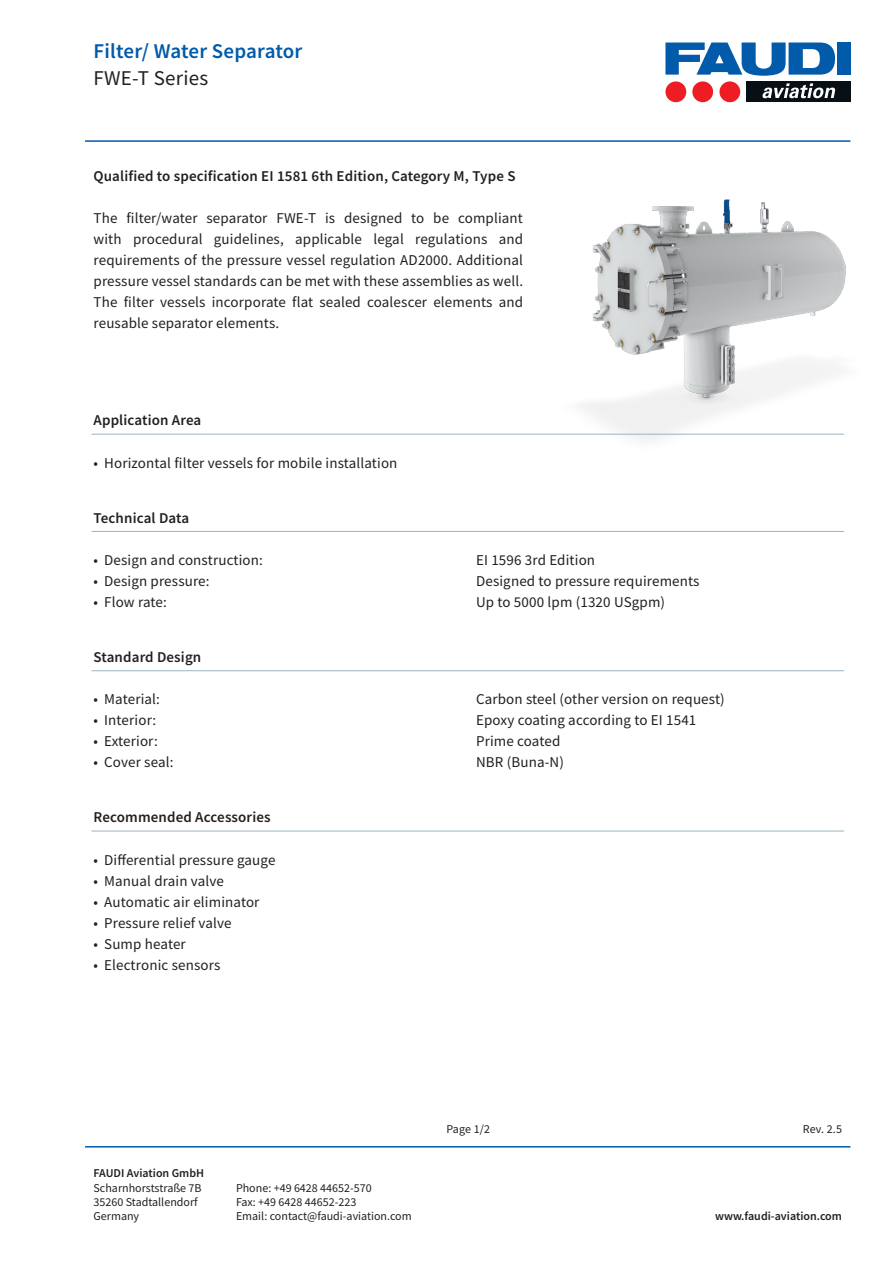
<style>
.page{position:relative;width:893px;height:1263px;background:#fff}
.page>*{position:absolute;margin:0;border:0;box-sizing:border-box;transform-origin:0 0}
.t1{font:600 21px "Source Sans Pro";letter-spacing:.01em;color:#015aaa}
.t2{font:21px "Source Sans Pro";letter-spacing:.01em;color:#231f20}
.Bodytext_Einzug_1_3{font:15px/21px "Source Sans Pro";letter-spacing:.01em;color:#231f20;text-align:justify}
.Features_Headline{font:600 15px "Source Sans Pro";letter-spacing:.01em;color:#231f20}
.Bodytext_Headline{font:600 15px "Source Sans Pro";letter-spacing:.01em;color:#231f20}
.t3{font:12px/14.4px "Source Sans Pro";color:#231f20}
.t4{font:600 12px "Source Sans Pro";color:#231f20}
</style>
<div class="page">
<hr style="left:85px;top:1146px;width:765px;height:1px;background:#015aaa">
<hr style="left:85px;top:140px;width:765px;height:2px;background:#015aaa">
<div style="left:719px;top:81px;width:21px;height:21px;background:#ee1d23;border-radius:50%"></div>
<div style="left:837px;top:43px;width:13px;height:32px;background:#015aaa"></div>
<svg style="left:665px;top:43px;width:170px;height:33px"></svg>
<div style="left:692px;top:81px;width:21px;height:21px;background:#ee1d23;border-radius:50%"></div>
<div style="left:665px;top:81px;width:21px;height:21px;background:#ee1d23;border-radius:50%"></div>
<div style="left:746px;top:81px;width:104px;height:21px;background:#071017"></div>
<svg style="left:762px;top:83px;width:73px;height:15px"></svg>
<img style="left:558px;top:140px;width:293px;height:301px">
<hr style="left:91px;top:434px;width:753px;height:1px;background:#9bb4bd">
<hr style="left:91px;top:531px;width:753px;height:1px;background:#9bb4bd">
<hr style="left:91px;top:670px;width:753px;height:1px;background:#9bb4bd">
<hr style="left:91px;top:831px;width:753px;height:1px;background:#9bb4bd">
<h1 class="t1" style="left:94px;top:38px;width:210px">Filter/ Water Separator</h1>
<h1 class="t2" style="left:94px;top:65px;width:116px">FWE-T Series</h1>
<p class="Bodytext_Headline" style="left:94px;top:166px;width:423px">Qualified to specification EI 1581 6th Edition, Category M, Type S</p>
<p class="Bodytext_Einzug_1_3" style="left:94px;top:208px;width:431px">The filter/water separator FWE-T is designed to be compliant with procedural guidelines, applicable legal regulations and requirements of the pressure vessel regulation AD2000. Additional pressure vessel standards can be met with these assemblies as well.</p>
<p class="Bodytext_Einzug_1_3" style="left:94px;top:292px;width:431px">The filter vessels incorporate flat sealed coalescer elements and reusable separator elements.</p>
<p class="Features_Headline" style="left:94px;top:411px;width:109px">Application Area</p>
<p class="Bodytext_Einzug_1_3" style="left:94px;top:452px;width:305px">• Horizontal filter vessels for mobile installation</p>
<p class="Features_Headline" style="left:94px;top:508px;width:97px">Technical Data</p>
<p class="Bodytext_Einzug_1_3" style="left:94px;top:549px;width:171px">• Design and construction:</p>
<p class="Bodytext_Einzug_1_3" style="left:476px;top:549px;width:121px">EI 1596 3rd Edition</p>
<p class="Bodytext_Einzug_1_3" style="left:94px;top:570px;width:118px">• Design pressure:</p>
<p class="Bodytext_Einzug_1_3" style="left:476px;top:570px;width:225px">Designed to pressure requirements</p>
<p class="Bodytext_Einzug_1_3" style="left:94px;top:591px;width:75px">• Flow rate:</p>
<p class="Bodytext_Einzug_1_3" style="left:476px;top:591px;width:191px">Up to 5000 lpm (1320 USgpm)</p>
<p class="Features_Headline" style="left:94px;top:647px;width:109px">Standard Design</p>
<p class="Bodytext_Einzug_1_3" style="left:94px;top:689px;width:68px">• Material:</p>
<p class="Bodytext_Einzug_1_3" style="left:476px;top:689px;width:250px">Carbon steel (other version on request)</p>
<p class="Bodytext_Einzug_1_3" style="left:94px;top:710px;width:64px">• Interior:</p>
<p class="Bodytext_Einzug_1_3" style="left:476px;top:710px;width:222px">Epoxy coating according to EI 1541</p>
<p class="Bodytext_Einzug_1_3" style="left:94px;top:731px;width:66px">• Exterior:</p>
<p class="Bodytext_Einzug_1_3" style="left:476px;top:731px;width:86px">Prime coated</p>
<p class="Bodytext_Einzug_1_3" style="left:94px;top:752px;width:81px">• Cover seal:</p>
<p class="Bodytext_Einzug_1_3" style="left:476px;top:752px;width:89px">NBR (Buna-N)</p>
<p class="Features_Headline" style="left:94px;top:807px;width:179px">Recommended Accessories</p>
<p class="Bodytext_Einzug_1_3" style="left:94px;top:849px;width:183px">• Differential pressure gauge</p>
<p class="Bodytext_Einzug_1_3" style="left:94px;top:870px;width:132px">• Manual drain valve</p>
<p class="Bodytext_Einzug_1_3" style="left:94px;top:891px;width:167px">• Automatic air eliminator</p>
<p class="Bodytext_Einzug_1_3" style="left:94px;top:912px;width:140px">• Pressure relief valve</p>
<p class="Bodytext_Einzug_1_3" style="left:94px;top:933px;width:94px">• Sump heater</p>
<p class="Bodytext_Einzug_1_3" style="left:94px;top:954px;width:128px">• Electronic sensors</p>
<p class="t4" style="left:94px;top:1165px;width:112px">FAUDI Aviation GmbH</p>
<p class="t3" style="left:94px;top:1180px;width:110px">Scharnhorststraße 7B<br>35260 Stadtallendorf<br>Germany</p>
<p class="t3" style="left:236px;top:1180px;width:177px">Phone: +49 6428 44652-570<br>Fax: +49 6428 44652-223<br>Email: contact@faudi-aviation.com</p>
<p class="t3" style="left:446px;top:1122px;width:45px">Page 1/2</p>
<p class="t3" style="left:803px;top:1122px;width:41px">Rev. 2.5</p>
<p class="t4" style="left:715px;top:1208px;width:128px">www.faudi-aviation.com</p>
</div>
